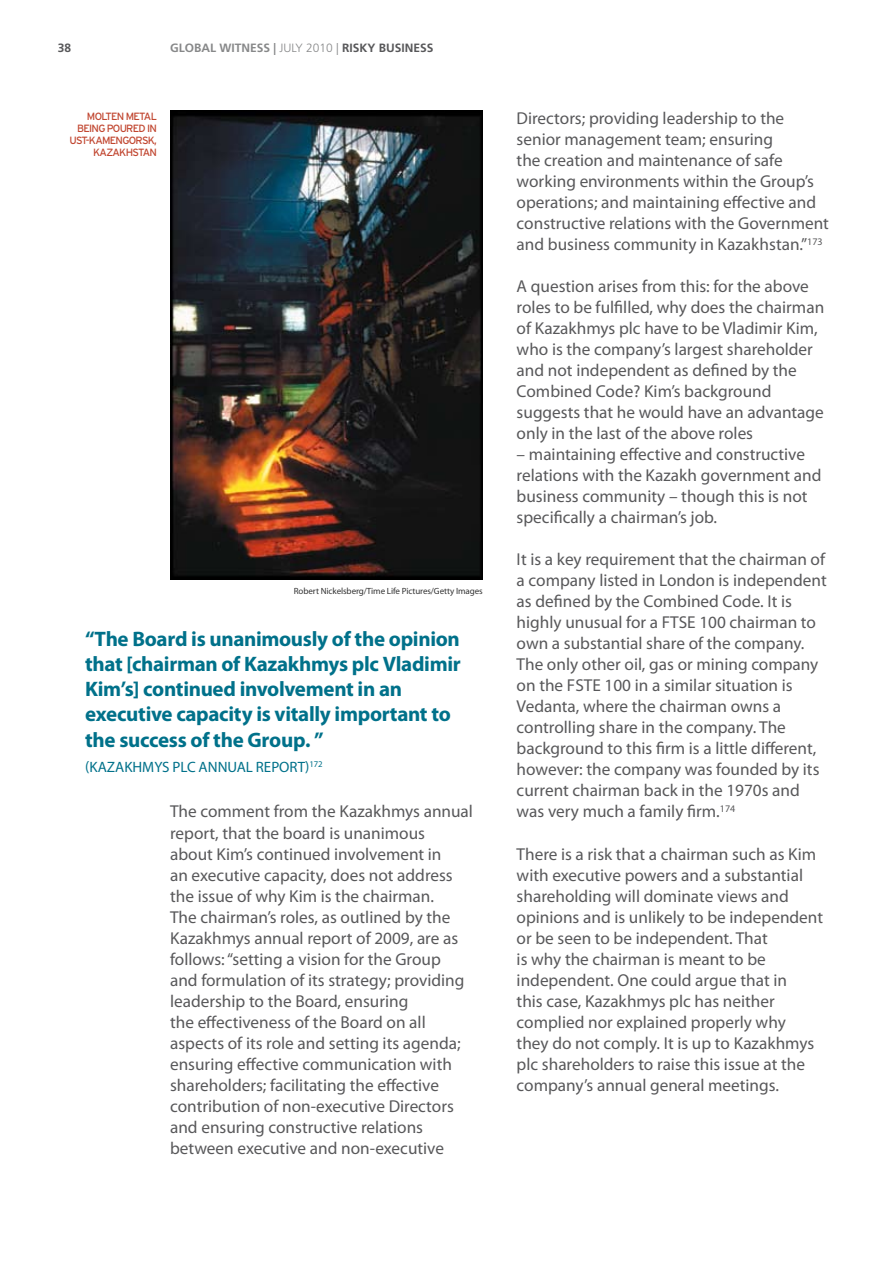
<style>
.page{position:relative;width:893px;height:1263px;background:#fff}
.page>*{position:absolute;margin:0;border:0;box-sizing:border-box;transform-origin:0 0}
.t1{font:700 21px/25.2px "Myriad Pro";letter-spacing:-.015em;color:#00718a}
.t2{font:17.25px/21px "Myriad Pro";color:#58585a}
.t3{font:15px "Myriad Pro";color:#00718a}
.t4{font:700 12px "Frutiger";color:#878889}
.t5{font:700 12px "Frutiger";color:#58585a}
.t6{font:10.5px/12px "Interstate";letter-spacing:-.07em;color:#c14630;text-align:right}
.t7{font:9px "Myriad";letter-spacing:-.01em;color:#333}
.s1{font-weight:300}
.s2{color:#58585a}
</style>
<div class="page">
<img style="left:170px;top:111px;width:313px;height:469px">
<p class="t5" style="left:58px;top:40px;width:8px">38</p>
<p class="t4" style="left:170px;top:40px;width:232px">GLOBAL WITNESS | <span class="s1">JULY 2010 |</span> <span class="s2">RISKY BUSINESS</span></p>
<p class="t6" style="left:69px;top:110px;width:89px">MOLTEN METAL<br>BEING POURED IN<br>UST-KAMENGORSK,<br>KAZAKHSTAN</p>
<p class="t7" style="left:294px;top:587px;width:190px">Robert Nickelsberg/Time Life Pictures/Getty Images</p>
<p class="t1" style="left:85px;top:625px;width:377px">“The Board is unanimously of the opinion that [chairman of Kazakhmys plc Vladimir Kim’s] continued involvement in an executive capacity is vitally important to the success of the Group. ”</p>
<p class="t3" style="left:85px;top:758px;width:239px">(KAZAKHMYS PLC ANNUAL REPORT)<sup>172</sup></p>
<p class="t2" style="left:170px;top:801px;width:304px">The comment from the Kazakhmys annual report, that the board is unanimous<br>about Kim’s continued involvement in<br>an executive capacity, does not address the issue of why Kim is the chairman.<br>The chairman’s roles, as outlined by the Kazakhmys annual report of 2009, are as follows: “setting a vision for the Group<br>and formulation of its strategy; providing leadership to the Board, ensuring<br>the effectiveness of the Board on all aspects of its role and setting its agenda; ensuring effective communication with shareholders; facilitating the effective contribution of non-executive Directors and ensuring constructive relations between executive and non-executive</p>
<p class="t2" style="left:517px;top:108px;width:314px">Directors; providing leadership to the senior management team; ensuring<br>the creation and maintenance of safe working environments within the Group’s operations; and maintaining effective and constructive relations with the Government and business community in Kazakhstan.”<sup>173</sup></p>
<p class="t2" style="left:517px;top:276px;width:309px">A question arises from this: for the above roles to be fulfilled, why does the chairman of Kazakhmys plc have to be Vladimir Kim, who is the company’s largest shareholder and not independent as defined by the Combined Code? Kim’s background suggests that he would have an advantage only in the last of the above roles</p>
<p class="t2" style="left:517px;top:444px;width:306px">– maintaining effective and constructive relations with the Kazakh government and business community – though this is not specifically a chairman’s job.</p>
<p class="t2" style="left:517px;top:549px;width:312px">It is a key requirement that the chairman of a company listed in London is independent as defined by the Combined Code. It is highly unusual for a FTSE 100 chairman to own a substantial share of the company.<br>The only other oil, gas or mining company on the FSTE 100 in a similar situation is Vedanta, where the chairman owns a controlling share in the company. The background to this firm is a little different, however: the company was founded by its current chairman back in the 1970s and was very much a family firm.<sup>174</sup></p>
<p class="t2" style="left:517px;top:843px;width:308px">There is a risk that a chairman such as Kim with executive powers and a substantial shareholding will dominate views and opinions and is unlikely to be independent or be seen to be independent. That<br>is why the chairman is meant to be independent. One could argue that in<br>this case, Kazakhmys plc has neither complied nor explained properly why<br>they do not comply. It is up to Kazakhmys plc shareholders to raise this issue at the company’s annual general meetings.</p>
</div>
